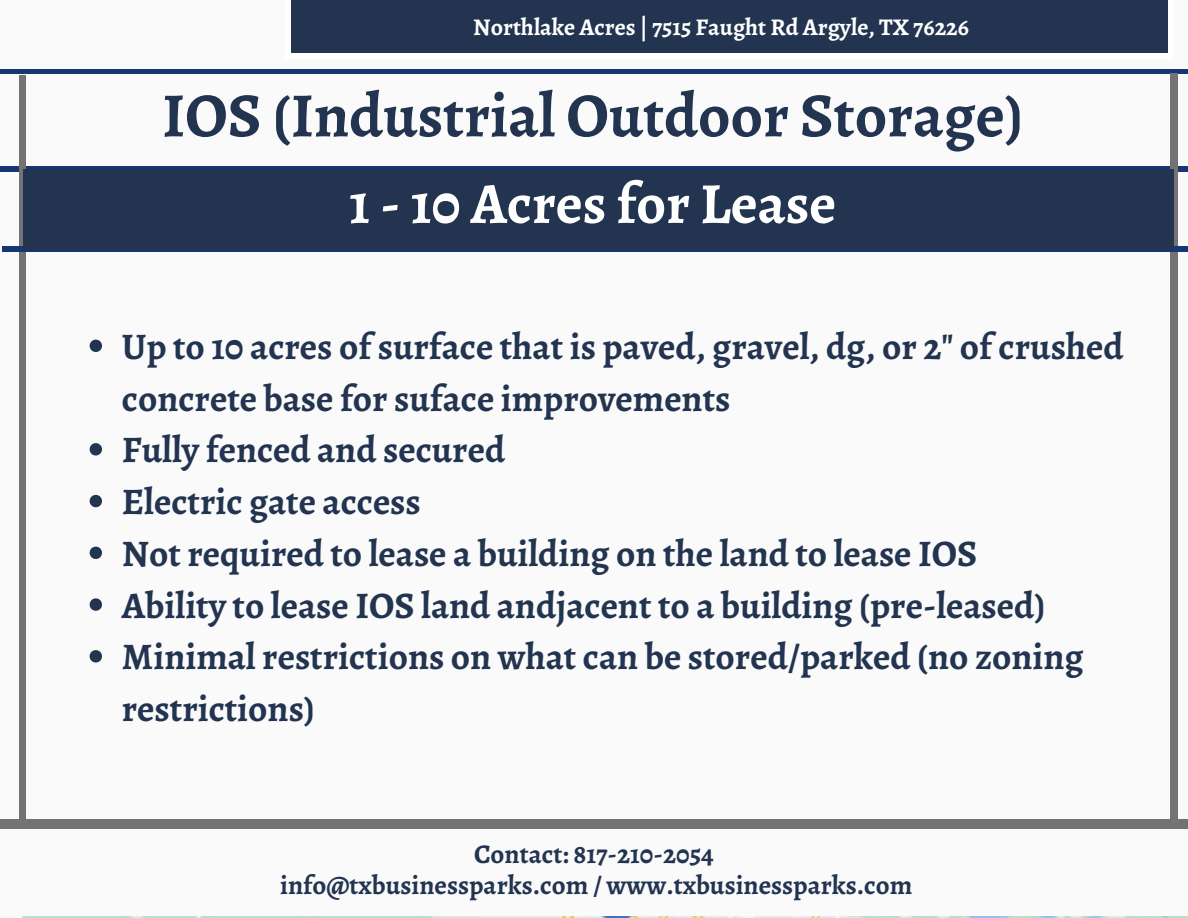
<style>
.page{position:relative;width:1188px;height:918px;background:#fafafa}
.page>*{position:absolute;margin:0;border:0;box-sizing:border-box;transform-origin:0 0}
.t1{font:700 63px "Alegreya";color:#223450}
.t2{font:700 58.05px "Alegreya";color:#fff}
.t3{font:700 37.5px/51.8px "Alegreya";color:#223450}
.t4{font:700 27px "Alegreya";color:#223450}
.t5{font:700 24px "Alegreya";color:#fff}
</style>
<div class="page">
<div style="left:0;top:819px;width:1188px;height:10px;background:#737373"></div>
<hr style="left:0;top:70px;width:1188px;height:4px;background:#173774">
<hr style="left:0;top:167px;width:1188px;height:4px;background:#173774">
<div style="left:20px;top:75px;width:6px;height:749px;background:#737373"></div>
<div style="left:286px;top:0;width:888px;height:59px;background:#fff"></div>
<div style="left:292px;top:0;width:876px;height:53px;background:#223450"></div>
<div style="left:1170px;top:74px;width:8px;height:752px;background:#737373"></div>
<svg style="left:90px;top:340px;width:12px;height:12px"></svg>
<svg style="left:90px;top:443px;width:12px;height:13px"></svg>
<svg style="left:90px;top:495px;width:12px;height:12px"></svg>
<svg style="left:90px;top:547px;width:12px;height:12px"></svg>
<svg style="left:90px;top:598px;width:12px;height:13px"></svg>
<svg style="left:90px;top:650px;width:12px;height:13px"></svg>
<hr style="left:2px;top:247px;width:1186px;height:4px;background:#173774">
<div style="left:23px;top:169px;width:1151px;height:81px;background:#223450"></div>
<img style="left:23px;top:916px;width:1165px;height:2px">
<h1 class="t5" style="left:473px;top:10px;width:497px">Northlake Acres | 7515 Faught Rd Argyle, TX 76226</h1>
<p class="t1" style="left:162px;top:72px;width:862px">IOS (Industrial Outdoor Storage)</p>
<h3 class="t2" style="left:349px;top:164px;width:489px">1 - 10 Acres for Lease</h3>
<p class="t3" style="left:122px;top:320px;width:1003px">Up to 10 acres of surface that is paved, gravel, dg, or 2" of crushed concrete base for suface improvements</p>
<p class="t3" style="left:122px;top:424px;width:385px">Fully fenced and secured</p>
<p class="t3" style="left:122px;top:476px;width:301px">Electric gate access</p>
<p class="t3" style="left:122px;top:527px;width:857px">Not required to lease a building on the land to lease IOS</p>
<p class="t3" style="left:122px;top:579px;width:925px">Ability to lease IOS land andjacent to a building (pre-leased)</p>
<h3 class="t3" style="left:122px;top:631px;width:963px">Minimal restrictions on what can be stored/parked (no zoning restrictions)</h3>
<p class="t4" style="left:474px;top:835px;width:241px">Contact: 817-210-2054</p>
<h1 class="t4" style="left:280px;top:867px;width:634px">info@txbusinessparks.com / www.txbusinessparks.com</h1>
</div>
